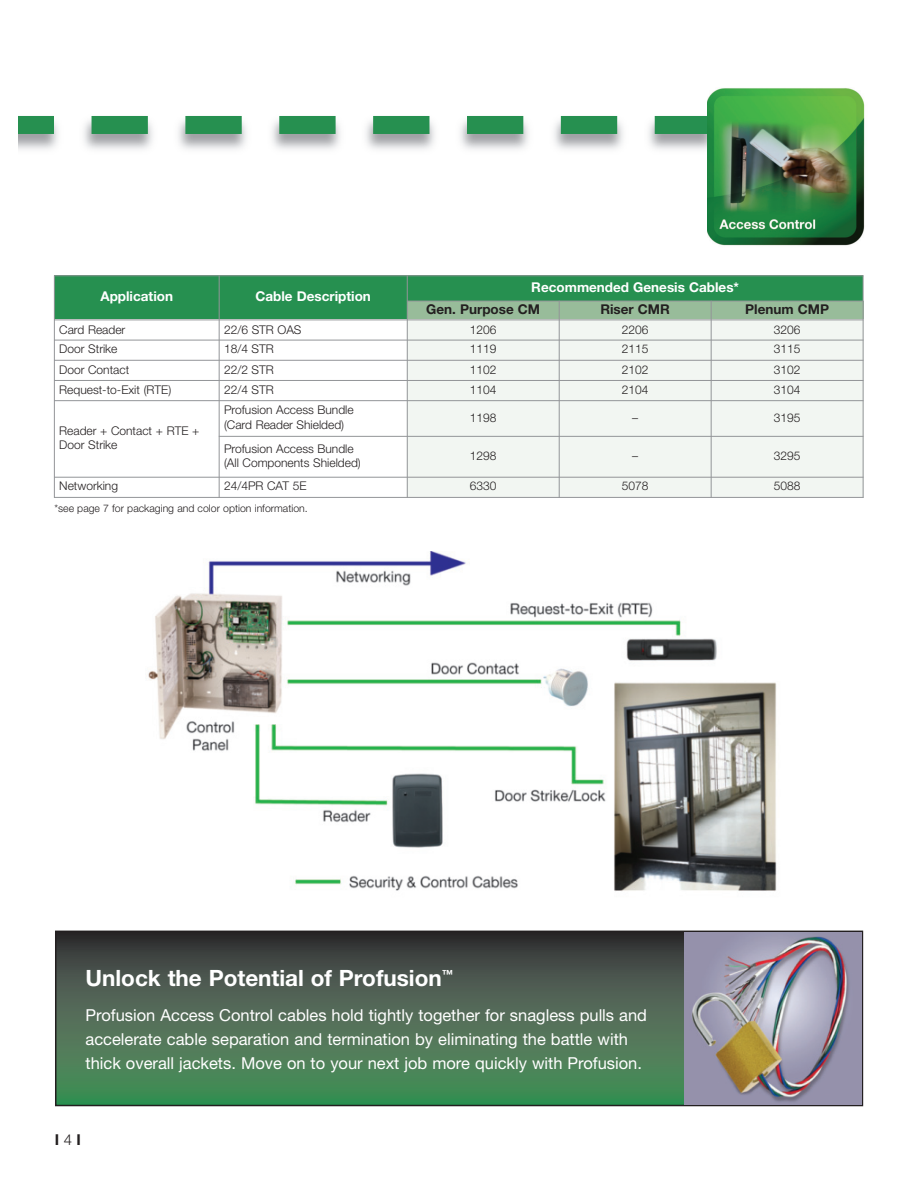
<style>
.page{position:relative;width:918px;height:1188px;background:#fff}
.page>*{position:absolute;margin:0;border:0;box-sizing:border-box;transform-origin:0 0}
.t1{font:700 22.5px "Helvetica Neue";color:#fff}
.t2{font:16.5px/24px "Helvetica Neue";color:#fff}
.t3{font:700 15px "Helvetica Neue";color:#231f20}
.t4{font:700 13.5px "Helvetica Neue";color:#fff}
.t5{font:700 13.5px "Helvetica Neue";color:#231f20}
.t6{font:300 12px/14.4px "Helvetica Neue";color:#231f20}
.t7{font:300 10.5px "Helvetica Neue";color:#231f20}
.s1{font-weight:300}
</style>
<div class="page">
<svg style="left:58px;top:934px;width:626px;height:169px;background:#496850"></svg>
<div style="left:55px;top:931px;width:808px;height:175px;border:2px solid #231f20"></div>
<img style="left:18px;top:134px;width:689px;height:16px">
<svg style="left:54px;top:116px;width:601px;height:18px"></svg>
<div style="left:18px;top:116px;width:36px;height:18px;background:#269050"></div>
<div style="left:655px;top:116px;width:54px;height:18px;background:#269050"></div>
<div style="left:54px;top:275px;width:165px;height:45px;background:#269050"></div>
<div style="left:219px;top:275px;width:188px;height:45px;background:#269050"></div>
<div style="left:407px;top:275px;width:456px;height:26px;background:#269050"></div>
<div style="left:407px;top:301px;width:152px;height:19px;background:#98bc9a"></div>
<div style="left:559px;top:301px;width:152px;height:19px;background:#98bc9a"></div>
<div style="left:711px;top:301px;width:152px;height:19px;background:#98bc9a"></div>
<div style="left:407px;top:320px;width:152px;height:20px;background:#f2f6f2"></div>
<div style="left:559px;top:320px;width:152px;height:20px;background:#f2f6f2"></div>
<div style="left:711px;top:320px;width:152px;height:20px;background:#f2f6f2"></div>
<div style="left:407px;top:340px;width:152px;height:20px;background:#f2f6f2"></div>
<div style="left:559px;top:340px;width:152px;height:20px;background:#f2f6f2"></div>
<div style="left:711px;top:340px;width:152px;height:20px;background:#f2f6f2"></div>
<div style="left:407px;top:360px;width:152px;height:20px;background:#f2f6f2"></div>
<div style="left:559px;top:360px;width:152px;height:20px;background:#f2f6f2"></div>
<div style="left:711px;top:360px;width:152px;height:20px;background:#f2f6f2"></div>
<div style="left:407px;top:380px;width:152px;height:21px;background:#f2f6f2"></div>
<div style="left:559px;top:380px;width:152px;height:21px;background:#f2f6f2"></div>
<div style="left:711px;top:380px;width:152px;height:21px;background:#f2f6f2"></div>
<div style="left:407px;top:401px;width:152px;height:35px;background:#f2f6f2"></div>
<div style="left:559px;top:401px;width:152px;height:35px;background:#f2f6f2"></div>
<div style="left:711px;top:401px;width:152px;height:35px;background:#f2f6f2"></div>
<div style="left:407px;top:436px;width:152px;height:41px;background:#f2f6f2"></div>
<div style="left:559px;top:436px;width:152px;height:41px;background:#f2f6f2"></div>
<div style="left:711px;top:436px;width:152px;height:41px;background:#f2f6f2"></div>
<div style="left:407px;top:477px;width:152px;height:21px;background:#f2f6f2"></div>
<div style="left:559px;top:477px;width:152px;height:21px;background:#f2f6f2"></div>
<div style="left:711px;top:477px;width:152px;height:21px;background:#f2f6f2"></div>
<hr style="left:54px;top:275px;width:1px;height:223px;background:#939598">
<hr style="left:219px;top:275px;width:1px;height:223px;background:#939598">
<hr style="left:407px;top:275px;width:1px;height:223px;background:#939598">
<hr style="left:559px;top:301px;width:1px;height:197px;background:#939598">
<hr style="left:711px;top:301px;width:1px;height:197px;background:#939598">
<hr style="left:863px;top:275px;width:1px;height:223px;background:#939598">
<hr style="left:54px;top:275px;width:809px;height:1px;background:#939598">
<hr style="left:407px;top:301px;width:456px;height:1px;background:#939598">
<hr style="left:54px;top:320px;width:809px;height:1px;background:#939598">
<hr style="left:54px;top:340px;width:809px;height:1px;background:#939598">
<hr style="left:54px;top:360px;width:809px;height:1px;background:#939598">
<hr style="left:54px;top:380px;width:809px;height:1px;background:#939598">
<hr style="left:54px;top:400px;width:809px;height:1px;background:#939598">
<hr style="left:219px;top:436px;width:644px;height:1px;background:#939598">
<hr style="left:54px;top:477px;width:809px;height:1px;background:#939598">
<hr style="left:54px;top:497px;width:809px;height:1px;background:#939598">
<img style="left:684px;top:932px;width:177px;height:173px">
<img style="left:148px;top:551px;width:629px;height:340px">
<img style="left:707px;top:88px;width:158px;height:158px">
<p class="t4" style="left:100px;top:292px;width:74px">Application</p>
<p class="t4" style="left:255px;top:292px;width:117px">Cable Description</p>
<p class="t4" style="left:531px;top:282px;width:209px">Recommended Genesis Cables*</p>
<p class="t5" style="left:426px;top:304px;width:115px">Gen. Purpose CM</p>
<p class="t5" style="left:600px;top:304px;width:71px">Riser CMR</p>
<p class="t5" style="left:745px;top:304px;width:85px">Plenum CMP</p>
<p class="t6" style="left:59px;top:324px;width:68px">Card Reader</p>
<p class="t6" style="left:224px;top:324px;width:79px">22/6 STR OAS</p>
<p class="t6" style="left:470px;top:324px;width:28px">1206</p>
<p class="t6" style="left:622px;top:324px;width:28px">2206</p>
<p class="t6" style="left:774px;top:324px;width:28px">3206</p>
<p class="t6" style="left:59px;top:343px;width:60px">Door Strike</p>
<p class="t6" style="left:224px;top:343px;width:51px">18/4 STR</p>
<p class="t6" style="left:470px;top:343px;width:28px">1119</p>
<p class="t6" style="left:622px;top:343px;width:28px">2115</p>
<p class="t6" style="left:774px;top:343px;width:28px">3115</p>
<p class="t6" style="left:59px;top:363px;width:72px">Door Contact</p>
<p class="t6" style="left:224px;top:363px;width:51px">22/2 STR</p>
<p class="t6" style="left:470px;top:363px;width:28px">1102</p>
<p class="t6" style="left:622px;top:363px;width:28px">2102</p>
<p class="t6" style="left:774px;top:363px;width:28px">3102</p>
<p class="t6" style="left:59px;top:383px;width:114px">Request-to-Exit (RTE)</p>
<p class="t6" style="left:224px;top:383px;width:51px">22/4 STR</p>
<p class="t6" style="left:470px;top:383px;width:28px">1104</p>
<p class="t6" style="left:622px;top:383px;width:28px">2104</p>
<p class="t6" style="left:774px;top:383px;width:28px">3104</p>
<p class="t6" style="left:59px;top:425px;width:142px">Reader + Contact + RTE +<br>Door Strike</p>
<p class="t6" style="left:224px;top:404px;width:131px">Profusion Access Bundle (Card Reader Shielded)</p>
<p class="t6" style="left:470px;top:411px;width:28px">1198</p>
<p class="t6" style="left:632px;top:411px;width:7px">–</p>
<p class="t6" style="left:774px;top:411px;width:28px">3195</p>
<p class="t6" style="left:224px;top:442px;width:138px">Profusion Access Bundle (All Components Shielded)</p>
<p class="t6" style="left:470px;top:450px;width:28px">1298</p>
<p class="t6" style="left:632px;top:450px;width:7px">–</p>
<p class="t6" style="left:774px;top:450px;width:28px">3295</p>
<p class="t6" style="left:59px;top:480px;width:60px">Networking</p>
<p class="t6" style="left:224px;top:480px;width:84px">24/4PR CAT 5E</p>
<p class="t6" style="left:470px;top:480px;width:28px">6330</p>
<p class="t6" style="left:622px;top:480px;width:28px">5078</p>
<p class="t6" style="left:774px;top:480px;width:28px">5088</p>
<p class="t7" style="left:54px;top:504px;width:255px">*see page 7 for packaging and color option information.</p>
<h1 class="t1" style="left:86px;top:970px;width:369px">Unlock the Potential of Profusion<sup>™</sup></h1>
<h2 class="t2" style="left:86px;top:1005px;width:563px">Profusion Access Control cables hold tightly together for snagless pulls and accelerate cable separation and termination by eliminating the battle with thick overall jackets. Move on to your next job more quickly with Profusion.</h2>
<p class="t3" style="left:55px;top:1134px;width:28px">I <span class="s1">4</span> I</p>
</div>
